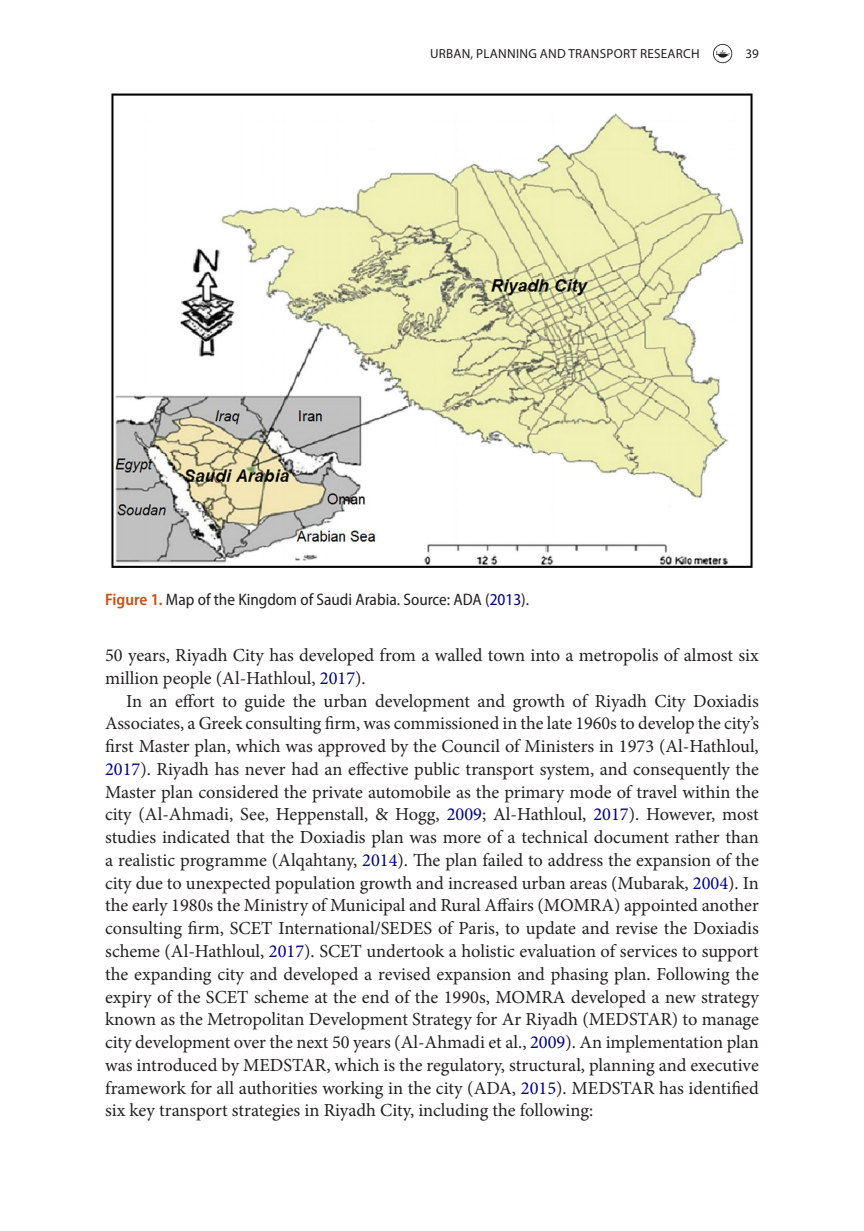
<style>
.page{position:relative;width:864px;height:1231px;background:#fff}
.page>*{position:absolute;margin:0;border:0;box-sizing:border-box;transform-origin:0 0}
.t1{font:18.38px/22.8px "Minion Pro";color:#231f20}
.t2{font:semi-condensed 16.62px "Myriad Pro";color:#231f20}
.t3{font:semi-condensed 16.62px "Myriad Pro";color:#000080}
.t4{font:13.12px "Myriad Pro";letter-spacing:.02em;color:#231f20}
.s1{font-weight:600;color:#cc4e12}
.s2{color:#231f20}
.s3{color:#000080}
</style>
<div class="page">
<svg style="left:713px;top:44px;width:19px;height:19px"></svg>
<img style="left:111px;top:93px;width:642px;height:475px">
<p class="t4" style="left:430px;top:45px;width:271px">URBAN, PLANNING AND TRANSPORT RESEARCH</p>
<p class="t4" style="left:745px;top:45px;width:15px">39</p>
<p class="t2" style="left:105px;top:590px;width:359px"><span class="s1">Figure 1.</span> Map of the Kingdom of Saudi Arabia. Source: ADA</p>
<p class="t3" style="left:485px;top:590px;width:46px"><span class="s2">(</span>2013<span class="s2">).</span></p>
<p class="t1" style="left:105px;top:644px;width:655px">50 years, Riyadh City has developed from a walled town into a metropolis of almost six million people (Al-Hathloul, <span class="s3">2017</span>).</p>
<p class="t1" style="left:105px;top:689px;width:655px;text-align:justify;text-indent:21px">In an effort to guide the urban development and growth of Riyadh City Doxiadis Associates, a Greek consulting firm, was commissioned in the late 1960s to develop the city’s first Master plan, which was approved by the Council of Ministers in 1973 (Al-Hathloul, <span class="s3">2017</span>). Riyadh has never had an effective public transport system, and consequently the Master plan considered the private automobile as the primary mode of travel within the city (Al-Ahmadi, See, Heppenstall, &amp; Hogg, <span class="s3">2009</span>; Al-Hathloul, <span class="s3">2017</span>). However, most studies indicated that the Doxiadis plan was more of a technical document rather than a realistic programme (Alqahtany, <span class="s3">2014</span>). The plan failed to address the expansion of the city due to unexpected population growth and increased urban areas (Mubarak, <span class="s3">2004</span>). In the early 1980s the Ministry of Municipal and Rural Affairs (MOMRA) appointed another consulting firm, SCET International/SEDES of Paris, to update and revise the Doxiadis scheme (Al-Hathloul, <span class="s3">2017</span>). SCET undertook a holistic evaluation of services to support the expanding city and developed a revised expansion and phasing plan. Following the expiry of the SCET scheme at the end of the 1990s, MOMRA developed a new strategy known as the Metropolitan Development Strategy for Ar Riyadh (MEDSTAR) to manage city development over the next 50 years (Al-Ahmadi et al., <span class="s3">2009</span>). An implementation plan was introduced by MEDSTAR, which is the regulatory, structural, planning and executive framework for all authorities working in the city (ADA, <span class="s3">2015</span>). MEDSTAR has identified six key transport strategies in Riyadh City, including the following:</p>
</div>
